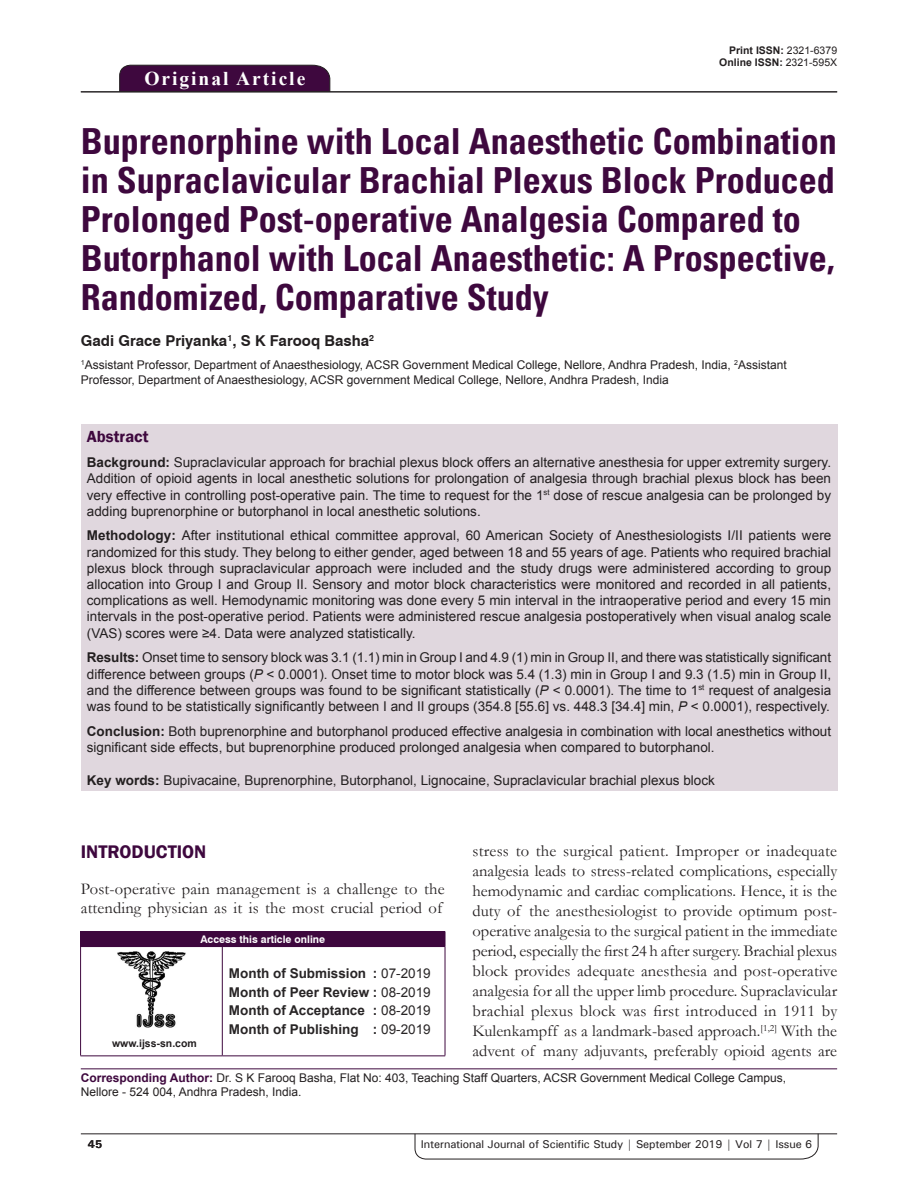
<style>
.page{position:relative;width:918px;height:1188px;background:#fff}
.page>*{position:absolute;margin:0;border:0;box-sizing:border-box;transform-origin:0 0}
.AT{font:700 condensed 36px/39px "Univers";color:#3e083e}
.AH{font:700 19.5px "Times New Roman";letter-spacing:.1em;color:#fff}
.t1{font:600 18.75px "Franklin Gothic";color:#3e083e}
.TX{font:16.5px/20.1px "Garamond";letter-spacing:.01em;color:#231f20;text-align:justify}
.ABSH{font:600 16.5px "Franklin Gothic";color:#3e083e}
.AU{font:700 15px "Swiss 721 BT";color:#231f20}
.ABS{font:13.5px/16.2px "Arial";color:#231f20;text-align:justify}
.HIS{font:700 13.5px/18.8px "Arial";color:#282526;text-align:justify}
.KWD{font:13.5px "Arial";color:#231f20}
.AFF{font:12px/14.4px "Arial";color:#231f20}
.ADD{font:12px/14.4px "Arial";color:#231f20}
.RF{font:500 11.25px "Univers";letter-spacing:-.01em;color:#231f20}
.t2{font:700 11.25px "Univers";color:#231f20}
.DOI{font:700 10.5px "Arial";color:#231f20}
.AAO{font:700 10.5px "Swiss 721 BT";color:#fff}
.Web{font:700 10.5px "Arial";color:#231f20}
.s1{font-weight:400}
.s2{font-weight:700}
.s3{font-style:italic}
.s4{font-weight:700;color:#3e083e}
</style>
<div class="page">
<svg style="left:415px;top:1133px;width:404px;height:26px"></svg>
<hr style="left:81px;top:1134px;width:756px;height:1px;background:#231f20">
<div style="left:119px;top:65px;width:211px;height:26px;background:#3e083e"></div>
<hr style="left:81px;top:91px;width:756px;height:1px;background:#231f20">
<div style="left:81px;top:425px;width:756px;height:366px;background:#e0d7de"></div>
<div style="left:81px;top:931px;width:364px;height:16px;background:#3e083e"></div>
<svg style="left:80px;top:931px;width:1px;height:15px"></svg>
<svg style="left:445px;top:931px;width:1px;height:15px"></svg>
<hr style="left:80px;top:946px;width:142px;height:1px;background:#3e083e">
<hr style="left:80px;top:947px;width:1px;height:108px;background:#3e083e">
<hr style="left:222px;top:947px;width:1px;height:108px;background:#3e083e">
<hr style="left:445px;top:947px;width:1px;height:108px;background:#3e083e">
<hr style="left:222px;top:1055px;width:223px;height:1px;background:#3e083e">
<hr style="left:80px;top:1055px;width:142px;height:1px;background:#3e083e">
<img style="left:117px;top:951px;width:69px;height:76px">
<hr style="left:81px;top:1068px;width:756px;height:1px;background:#3e083e">
<p class="AH" style="left:144px;top:64px;width:162px">Original Article</p>
<p class="DOI" style="left:729px;top:42px;width:109px">Print ISSN: <span class="s1">2321-6379</span></p>
<p class="DOI" style="left:719px;top:55px;width:119px">Online ISSN: <span class="s1">2321-595X</span></p>
<p class="AT" style="left:81px;top:122px;width:757px">Buprenorphine with Local Anaesthetic Combination in Supraclavicular Brachial Plexus Block Produced Prolonged Post-operative Analgesia Compared to Butorphanol with Local Anaesthetic: A Prospective, Randomized, Comparative Study</p>
<p class="AU" style="left:81px;top:332px;width:295px">Gadi Grace Priyanka<sup>1</sup>, S K Farooq Basha<sup>2</sup></p>
<p class="AFF" style="left:81px;top:358px;width:707px"><sup>1</sup>Assistant Professor, Department of Anaesthesiology, ACSR Government Medical College, Nellore, Andhra Pradesh, India, <sup>2</sup>Assistant<br>Professor, Department of Anaesthesiology, ACSR government Medical College, Nellore, Andhra Pradesh, India</p>
<p class="ABSH" style="left:87px;top:427px;width:63px">Abstract</p>
<p class="ABS" style="left:87px;top:454px;width:746px"><span class="s2">Background:</span> Supraclavicular approach for brachial plexus block offers an alternative anesthesia for upper extremity surgery.<br>Addition of opioid agents in local anesthetic solutions for prolongation of analgesia through brachial plexus block has been very effective in controlling post-operative pain. The time to request for the 1<sup>st</sup> dose of rescue analgesia can be prolonged by adding buprenorphine or butorphanol in local anesthetic solutions.</p>
<p class="ABS" style="left:87px;top:528px;width:746px"><span class="s2">Methodology:</span> After institutional ethical committee approval, 60 American Society of Anesthesiologists I/II patients were randomized for this study. They belong to either gender, aged between 18 and 55 years of age. Patients who required brachial plexus block through supraclavicular approach were included and the study drugs were administered according to group allocation into Group I and Group II. Sensory and motor block characteristics were monitored and recorded in all patients, complications as well. Hemodynamic monitoring was done every 5 min interval in the intraoperative period and every 15 min intervals in the post-operative period. Patients were administered rescue analgesia postoperatively when visual analog scale (VAS) scores were ≥4. Data were analyzed statistically.</p>
<p class="ABS" style="left:87px;top:650px;width:746px"><span class="s2">Results:</span> Onset time to sensory block was 3.1 (1.1) min in Group I and 4.9 (1) min in Group II, and there was statistically significant difference between groups (<span class="s3">P</span> &lt; 0.0001). Onset time to motor block was 5.4 (1.3) min in Group I and 9.3 (1.5) min in Group II, and the difference between groups was found to be significant statistically (<span class="s3">P</span> &lt; 0.0001). The time to 1<sup>st</sup> request of analgesia was found to be statistically significantly between I and II groups (354.8 [55.6] vs. 448.3 [34.4] min, <span class="s3">P</span> &lt; 0.0001), respectively.</p>
<p class="ABS" style="left:87px;top:723px;width:746px"><span class="s2">Conclusion:</span> Both buprenorphine and butorphanol produced effective analgesia in combination with local anesthetics without significant side effects, but buprenorphine produced prolonged analgesia when compared to butorphanol.</p>
<p class="KWD" style="left:87px;top:771px;width:630px"><span class="s2">Key words:</span> Bupivacaine, Buprenorphine, Butorphanol, Lignocaine, Supraclavicular brachial plexus block</p>
<p class="TX" style="left:473px;top:840px;width:366px">stress to the surgical patient. Improper or inadequate analgesia leads to stress-related complications, especially hemodynamic and cardiac complications. Hence, it is the duty of the anesthesiologist to provide optimum post&shy;operative analgesia to the surgical patient in the immediate period, especially the first 24 h after surgery. Brachial plexus block provides adequate anesthesia and post-operative analgesia for all the upper limb procedure. Supraclavicular brachial plexus block was first introduced in 1911 by Kulenkampff as a landmark-based approach.<sup>[1,2]</sup> With the advent of many adjuvants, preferably opioid agents are</p>
<h1 class="t1" style="left:81px;top:840px;width:127px">INTRODUCTION</h1>
<p class="TX" style="left:81px;top:879px;width:365px;line-height:18.8px">Post-operative pain management is a challenge to the attending physician as it is the most crucial period of</p>
<p class="AAO" style="left:200px;top:933px;width:126px">Access this article online</p>
<p class="HIS" style="left:229px;top:964px;width:203px">Month of Submission : <span class="s1">07-2019<br></span>Month of Peer Review : <span class="s1">08-2019<br></span>Month of Acceptance : <span class="s1">08-2019<br></span>Month of Publishing : <span class="s1">09-2019</span></p>
<p class="ADD" style="left:81px;top:1071px;width:707px"><span class="s4">Corresponding Author:</span> Dr. S K Farooq Basha, Flat No: 403, Teaching Staff Quarters, ACSR Government Medical College Campus,<br>Nellore - 524 004, Andhra Pradesh, India.</p>
<p class="Web" style="left:112px;top:1036px;width:86px">www.ijss-sn.com</p>
<p class="t2" style="left:88px;top:1137px;width:16px">45</p>
<p class="RF" style="left:421px;top:1137px;width:393px">International Journal of Scientific Study | September 2019 | Vol 7 | Issue 6</p>
</div>
